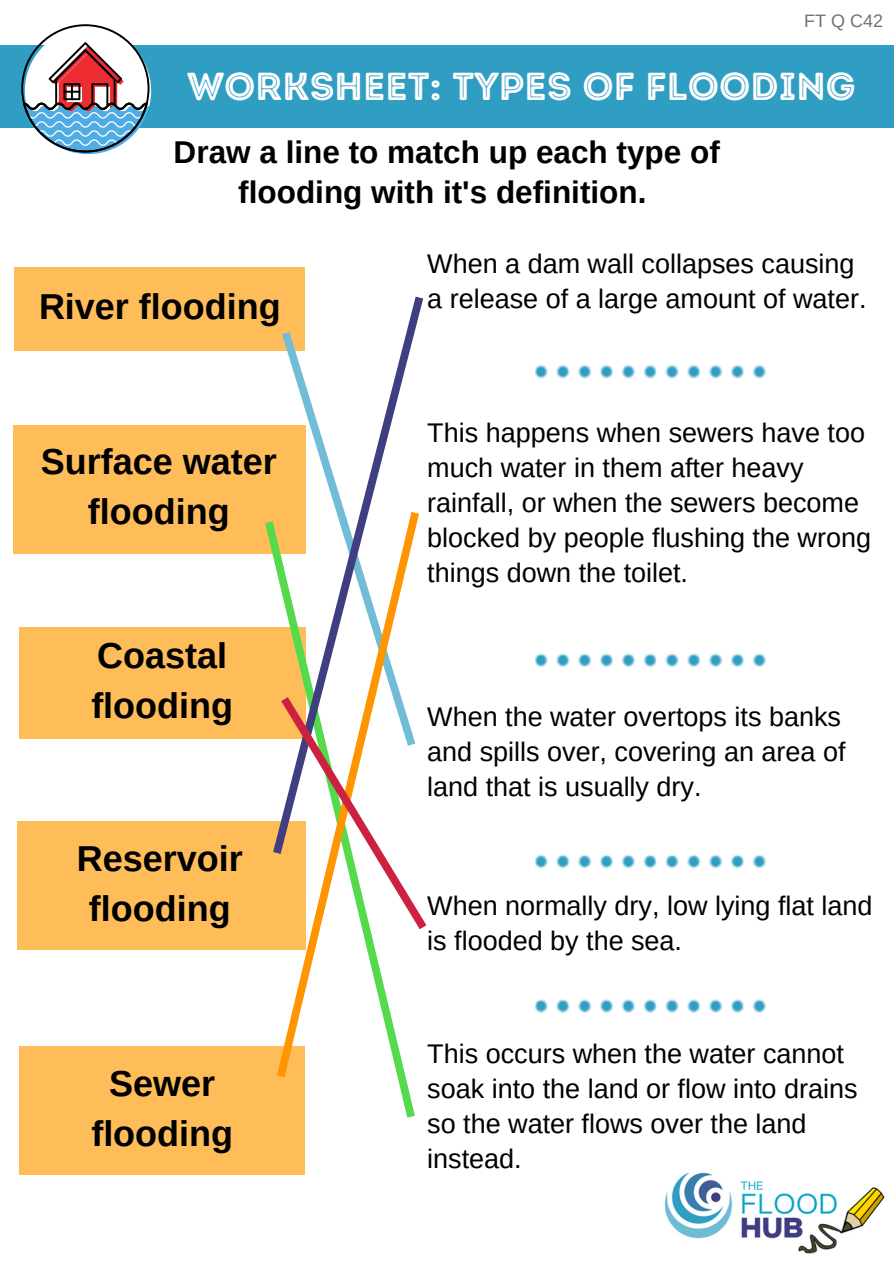
<style>
.page{position:relative;width:894px;height:1264px;background:#fff}
.page>*{position:absolute;margin:0;border:0;box-sizing:border-box;transform-origin:0 0}
.t1{font:39px "Intro Rust Base Line";color:#fff}
.t2{font:700 36px/49.9px "Arimo";color:#000;text-align:center}
.t3{font:700 31.5px/40px "Arimo";color:#000;text-align:center}
.t4{font:27px/35px "Arimo";color:#000}
.t5{font:18px "Arimo";color:#737373}
</style>
<div class="page">
<img style="left:664px;top:1172px;width:221px;height:82px">
<div style="left:0;top:45px;width:893px;height:82px;background:#309dc3"></div>
<svg style="left:21px;top:24px;width:130px;height:130px"></svg>
<div style="left:14px;top:266px;width:291px;height:84px;background:#ffbd59"></div>
<div style="left:19px;top:1046px;width:286px;height:128px;background:#ffbd59"></div>
<div style="left:13px;top:425px;width:292px;height:128px;background:#ffbd59"></div>
<div style="left:17px;top:821px;width:288px;height:129px;background:#ffbd59"></div>
<div style="left:19px;top:627px;width:286px;height:111px;background:#ffbd59"></div>
<svg style="left:535px;top:364px;width:231px;height:15px"></svg>
<svg style="left:535px;top:653px;width:231px;height:14px"></svg>
<svg style="left:535px;top:854px;width:231px;height:15px"></svg>
<svg style="left:535px;top:999px;width:231px;height:14px"></svg>
<svg style="left:265px;top:521px;width:150px;height:596px"></svg>
<svg style="left:273px;top:296px;width:150px;height:558px"></svg>
<svg style="left:277px;top:511px;width:142px;height:566px"></svg>
<svg style="left:281px;top:697px;width:145px;height:232px"></svg>
<p class="t5" style="left:804px;top:11px;width:80px">FT Q C42</p>
<p class="t1" style="left:187px;top:63px;width:670px">WORKSHEET: TYPES OF FLOODING</p>
<p class="t3" style="left:174px;top:132px;width:547px">Draw a line to match up each type of flooding with it's definition.</p>
<p class="t2" style="left:39px;top:281px;width:243px">River flooding</p>
<h1 class="t2" style="left:41px;top:437px;width:237px">Surface water flooding</h1>
<h1 class="t2" style="left:91px;top:630px;width:143px;text-align:left">Coastal flooding</h1>
<p class="t2" style="left:77px;top:833px;width:167px">Reservoir flooding</p>
<h1 class="t2" style="left:91px;top:1058px;width:143px">Sewer flooding</h1>
<h1 class="t4" style="left:427px;top:246px;width:440px">When a dam wall collapses causing a release of a large amount of water.</h1>
<p class="t4" style="left:427px;top:415px;width:445px">This happens when sewers have too much water in them after heavy rainfall, or when the sewers become blocked by people flushing the wrong things down the toilet.</p>
<h2 class="t4" style="left:427px;top:698px;width:419px">When the water overtops its banks and spills over, covering an area of land that is usually dry.</h2>
<p class="t4" style="left:427px;top:887px;width:446px">When normally dry, low lying flat land is flooded by the sea.</p>
<h3 class="t4" style="left:427px;top:1036px;width:431px">This occurs when the water cannot soak into the land or flow into drains so the water flows over the land instead.</h3>
</div>
